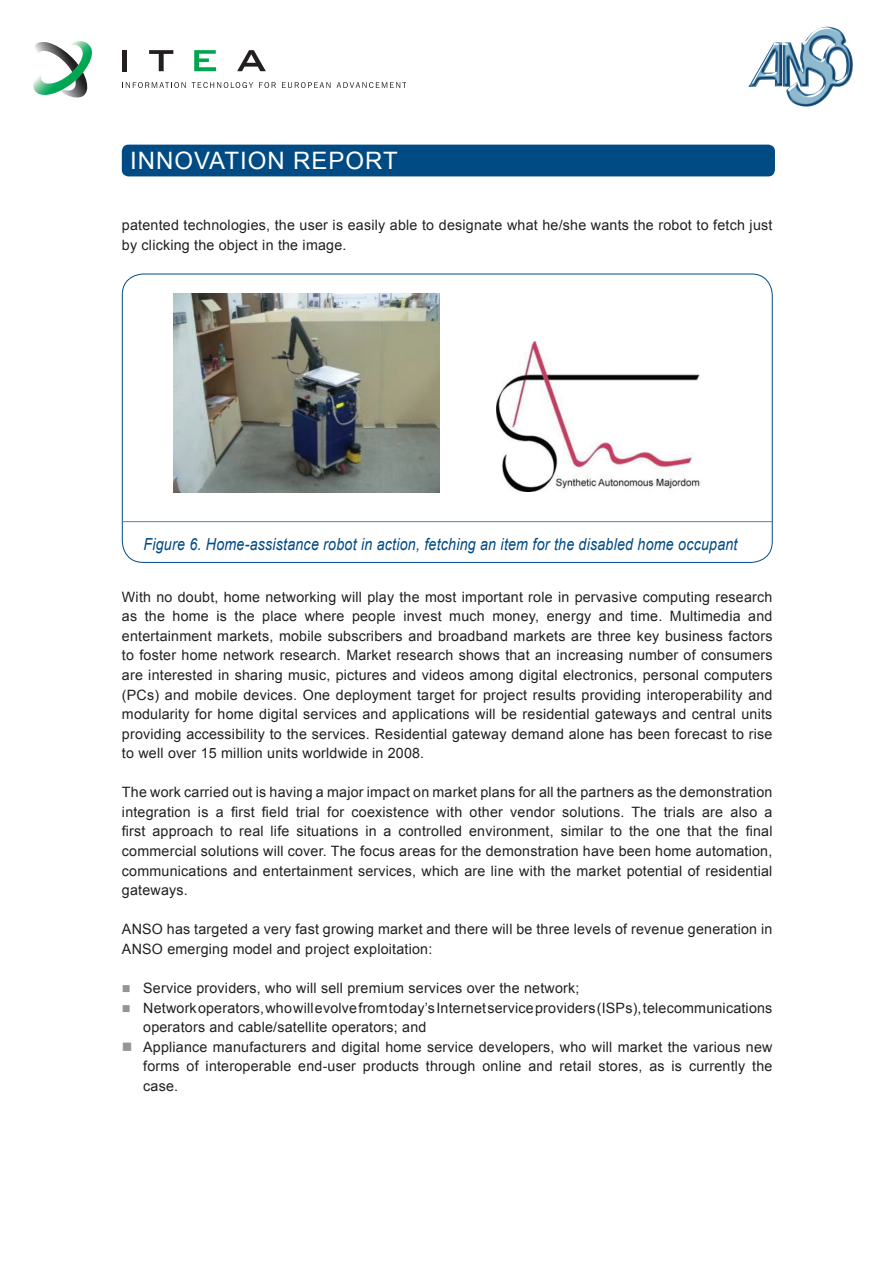
<style>
.page{position:relative;width:893px;height:1263px;background:#fff}
.page>*{position:absolute;margin:0;border:0;box-sizing:border-box;transform-origin:0 0}
.t1{font:24px "Arial";letter-spacing:.04em;color:#fff}
.picture_capture{font:italic 16.65px "Arial";letter-spacing:.015em;color:#004b84;scale:.86 1}
.Bodytext{font:14.25px/19.5px "Arial";letter-spacing:.015em;color:#231f20}
.bullet_text{font:14.25px/19.5px "Arial";letter-spacing:.015em;color:#231f20}
.s1{color:#939598}
</style>
<div class="page">
<div style="left:122px;top:145px;width:653px;height:31px;background:#004b84;border-radius:7px"></div>
<svg style="left:122px;top:82px;width:64px;height:6px"></svg>
<svg style="left:192px;top:82px;width:61px;height:6px"></svg>
<svg style="left:259px;top:82px;width:17px;height:6px"></svg>
<svg style="left:282px;top:82px;width:48px;height:6px"></svg>
<svg style="left:337px;top:82px;width:69px;height:6px"></svg>
<div style="left:122px;top:50px;width:5px;height:21px;background:#231f20"></div>
<svg style="left:149px;top:50px;width:24px;height:21px"></svg>
<svg style="left:237px;top:50px;width:29px;height:21px"></svg>
<svg style="left:194px;top:50px;width:22px;height:21px"></svg>
<svg style="left:33px;top:41px;width:60px;height:57px"></svg>
<img style="left:748px;top:27px;width:105px;height:80px">
<img style="left:173px;top:293px;width:266px;height:199px">
<img style="left:496px;top:341px;width:205px;height:151px">
<hr style="left:122px;top:521px;width:650px;height:1px;background:#557cac">
<h1 class="t1" style="left:130px;top:145px;width:269px">INNOVATION REPORT</h1>
<p class="Bodytext" style="left:122px;top:215px;width:652px">patented technologies, the user is easily able to designate what he/she wants the robot to fetch just by clicking the object in the image.</p>
<p class="picture_capture" style="left:144px;top:533px;width:692px">Figure 6. Home-assistance robot in action, fetching an item for the disabled home occupant</p>
<p class="Bodytext" style="left:122px;top:587px;width:652px;text-align:justify">With no doubt, home networking will play the most important role in pervasive computing research as the home is the place where people invest much money, energy and time. Multimedia and entertainment markets, mobile subscribers and broadband markets are three key business factors to foster home network research. Market research shows that an increasing number of consumers are interested in sharing music, pictures and videos among digital electronics, personal computers (PCs) and mobile devices. One deployment target for project results providing interoperability and modularity for home digital services and applications will be residential gateways and central units providing accessibility to the services. Residential gateway demand alone has been forecast to rise to well over 15 million units worldwide in 2008.</p>
<p class="Bodytext" style="left:122px;top:783px;width:652px;text-align:justify">The work carried out is having a major impact on market plans for all the partners as the demonstration integration is a first field trial for coexistence with other vendor solutions. The trials are also a first approach to real life situations in a controlled environment, similar to the one that the final commercial solutions will cover. The focus areas for the demonstration have been home automation, communications and entertainment services, which are line with the market potential of residential gateways.</p>
<p class="Bodytext" style="left:122px;top:920px;width:652px">ANSO has targeted a very fast growing market and there will be three levels of revenue generation in<br>ANSO emerging model and project exploitation:</p>
<p class="bullet_text" style="left:122px;top:978px;width:459px"><span class="s1">■</span> Service providers, who will sell premium services over the network;</p>
<p class="bullet_text" style="left:143px;top:998px;width:631px;text-indent:-21px"><span class="s1">■</span> Network operators, who will evolve from today’s Internet service providers (ISPs), telecommunications operators and cable/satellite operators; and</p>
<p class="bullet_text" style="left:143px;top:1037px;width:631px;text-align:justify;text-indent:-21px"><span class="s1">■</span> Appliance manufacturers and digital home service developers, who will market the various new forms of interoperable end-user products through online and retail stores, as is currently the case.</p>
</div>
